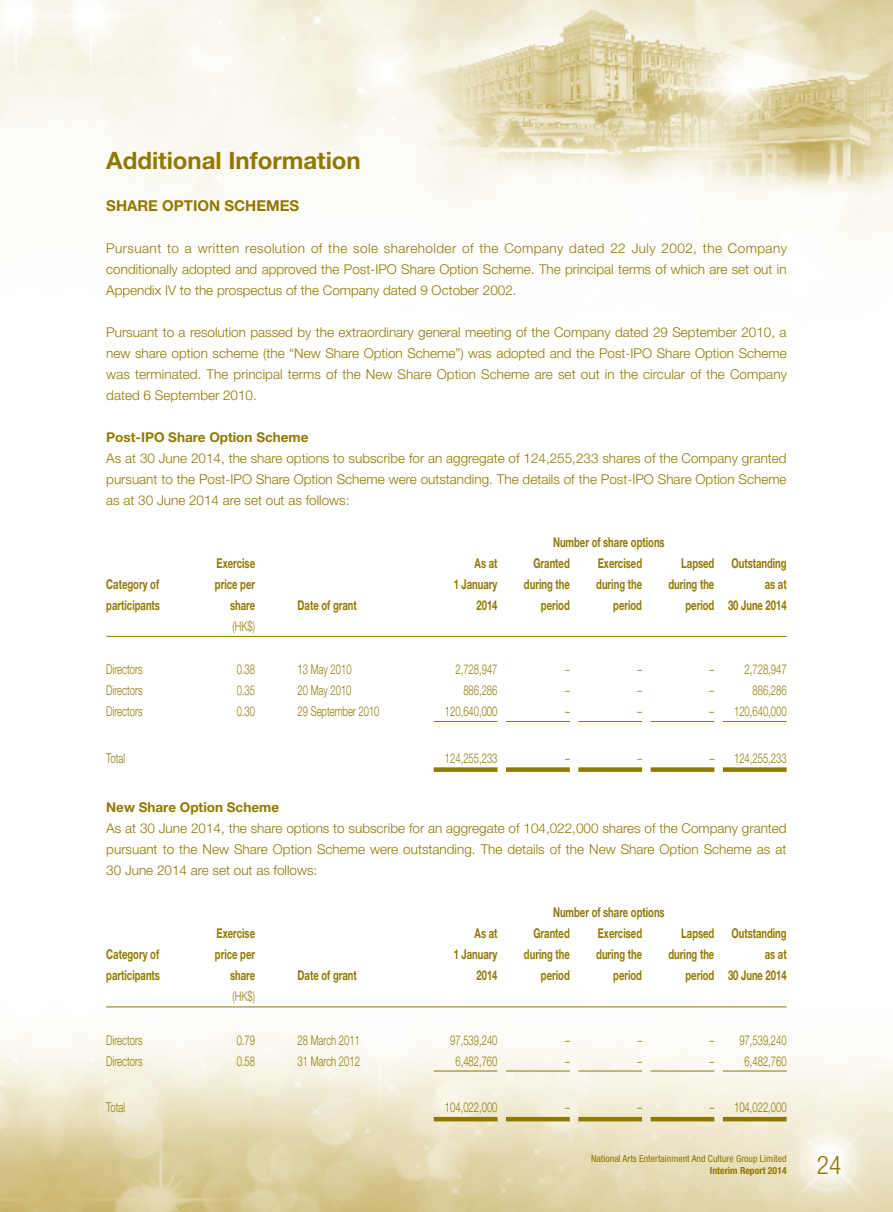
<style>
.page{position:relative;width:893px;height:1212px;background:#fff}
.page>*{position:absolute;margin:0;border:0;box-sizing:border-box;transform-origin:0 0}
.t1{font:300 condensed 25.5px "Helvetica Neue LT Std";color:#917800}
.t2{font:700 24px "Helvetica Neue LT Std";color:#917800}
.t3{font:700 15px "Helvetica Neue LT Std";color:#917800}
.t4{font:300 13.5px/21px "Helvetica Neue LT Std";color:#917800;text-align:justify}
.t5{font:700 13.5px "Helvetica Neue LT Std";color:#917800;scale:.7 1}
.t6{font:300 13.5px "Helvetica Neue LT Std";color:#917800;scale:.7 1}
.t7{font:700 13.5px "Helvetica Neue LT Std";color:#917800}
.t8{font:condensed 9.75px "Helvetica Neue LT Std";color:#917800}
.t9{font:700 condensed 9.75px "Helvetica Neue LT Std";color:#917800}
</style>
<div class="page">
<img style="left:1px;top:0;width:892px;height:1212px">
<hr style="left:106px;top:636px;width:681px;height:1px;background:#917800">
<hr style="left:106px;top:1006px;width:681px;height:1px;background:#917800">
<hr style="left:434px;top:721px;width:63px;height:1px;background:#917800">
<hr style="left:506px;top:721px;width:64px;height:1px;background:#917800">
<hr style="left:578px;top:721px;width:64px;height:1px;background:#917800">
<hr style="left:651px;top:721px;width:63px;height:1px;background:#917800">
<hr style="left:723px;top:721px;width:64px;height:1px;background:#917800">
<div style="left:434px;top:767px;width:63px;height:5px;background:#917800"></div>
<div style="left:506px;top:767px;width:64px;height:5px;background:#917800"></div>
<div style="left:578px;top:767px;width:64px;height:5px;background:#917800"></div>
<div style="left:651px;top:767px;width:63px;height:5px;background:#917800"></div>
<div style="left:723px;top:767px;width:64px;height:5px;background:#917800"></div>
<hr style="left:434px;top:1070px;width:63px;height:1px;background:#917800">
<hr style="left:506px;top:1070px;width:64px;height:1px;background:#917800">
<hr style="left:578px;top:1070px;width:64px;height:1px;background:#917800">
<hr style="left:651px;top:1070px;width:63px;height:1px;background:#917800">
<hr style="left:723px;top:1070px;width:64px;height:1px;background:#917800">
<hr style="left:434px;top:1117px;width:63px;height:4px;background:#917800">
<hr style="left:506px;top:1117px;width:64px;height:4px;background:#917800">
<hr style="left:578px;top:1117px;width:64px;height:4px;background:#917800">
<hr style="left:651px;top:1117px;width:63px;height:4px;background:#917800">
<hr style="left:723px;top:1117px;width:64px;height:4px;background:#917800">
<h2 class="t2" style="left:106px;top:145px;width:256px">Additional Information</h2>
<p class="t3" style="left:106px;top:196px;width:194px">SHARE OPTION SCHEMES</p>
<p class="t4" style="left:106px;top:237px;width:682px">Pursuant to a written resolution of the sole shareholder of the Company dated 22 July 2002, the Company conditionally adopted and approved the Post-IPO Share Option Scheme. The principal terms of which are set out in Appendix IV to the prospectus of the Company dated 9 October 2002.</p>
<p class="t4" style="left:106px;top:321px;width:682px">Pursuant to a resolution passed by the extraordinary general meeting of the Company dated 29 September 2010, a new share option scheme (the “New Share Option Scheme”) was adopted and the Post-IPO Share Option Scheme was terminated. The principal terms of the New Share Option Scheme are set out in the circular of the Company dated 6 September 2010.</p>
<p class="t7" style="left:106px;top:429px;width:204px">Post-IPO Share Option Scheme</p>
<p class="t4" style="left:106px;top:447px;width:682px">As at 30 June 2014, the share options to subscribe for an aggregate of 124,255,233 shares of the Company granted pursuant to the Post-IPO Share Option Scheme were outstanding. The details of the Post-IPO Share Option Scheme as at 30 June 2014 are set out as follows:</p>
<p class="t5" style="left:553px;top:534px;width:161px">Number of share options</p>
<p class="t5" style="left:217px;top:555px;width:56px">Exercise</p>
<p class="t5" style="left:475px;top:555px;width:34px">As at</p>
<p class="t5" style="left:533px;top:555px;width:54px">Granted</p>
<p class="t5" style="left:598px;top:555px;width:65px">Exercised</p>
<p class="t5" style="left:681px;top:555px;width:49px">Lapsed</p>
<p class="t5" style="left:731px;top:555px;width:81px">Outstanding</p>
<p class="t5" style="left:106px;top:576px;width:77px">Category of</p>
<p class="t5" style="left:215px;top:576px;width:59px">price per</p>
<p class="t5" style="left:454px;top:576px;width:64px">1 January</p>
<p class="t5" style="left:524px;top:576px;width:67px">during the</p>
<p class="t5" style="left:596px;top:576px;width:67px">during the</p>
<p class="t5" style="left:668px;top:576px;width:67px">during the</p>
<p class="t5" style="left:765px;top:576px;width:33px">as at</p>
<p class="t5" style="left:106px;top:597px;width:78px">participants</p>
<p class="t5" style="left:230px;top:597px;width:37px">share</p>
<p class="t5" style="left:298px;top:597px;width:86px">Date of grant</p>
<p class="t5" style="left:476px;top:597px;width:32px">2014</p>
<p class="t5" style="left:541px;top:597px;width:43px">period</p>
<p class="t5" style="left:613px;top:597px;width:43px">period</p>
<p class="t5" style="left:685px;top:597px;width:146px">period 30 June 2014</p>
<p class="t6" style="left:233px;top:618px;width:34px">(HK$)</p>
<p class="t6" style="left:106px;top:661px;width:54px">Directors</p>
<p class="t6" style="left:237px;top:661px;width:28px">0.38</p>
<p class="t6" style="left:298px;top:661px;width:79px">13 May 2010</p>
<p class="t6" style="left:455px;top:661px;width:62px">2,728,947</p>
<p class="t6" style="left:565px;top:661px;width:8px">–</p>
<p class="t6" style="left:637px;top:661px;width:8px">–</p>
<p class="t6" style="left:710px;top:661px;width:112px">– 2,728,947</p>
<p class="t6" style="left:106px;top:682px;width:54px">Directors</p>
<p class="t6" style="left:237px;top:682px;width:28px">0.35</p>
<p class="t6" style="left:298px;top:682px;width:79px">20 May 2010</p>
<p class="t6" style="left:463px;top:682px;width:50px">886,286</p>
<p class="t6" style="left:565px;top:682px;width:8px">–</p>
<p class="t6" style="left:637px;top:682px;width:8px">–</p>
<p class="t6" style="left:710px;top:682px;width:8px">–</p>
<p class="t6" style="left:752px;top:682px;width:50px">886,286</p>
<p class="t6" style="left:106px;top:703px;width:54px">Directors</p>
<p class="t6" style="left:237px;top:703px;width:28px">0.30</p>
<p class="t6" style="left:298px;top:703px;width:119px">29 September 2010</p>
<p class="t6" style="left:445px;top:703px;width:77px">120,640,000</p>
<p class="t6" style="left:565px;top:703px;width:8px">–</p>
<p class="t6" style="left:637px;top:703px;width:8px">–</p>
<p class="t6" style="left:710px;top:703px;width:112px">– 120,640,000</p>
<p class="t6" style="left:106px;top:750px;width:29px">Total</p>
<p class="t6" style="left:445px;top:750px;width:77px">124,255,233</p>
<p class="t6" style="left:565px;top:750px;width:8px">–</p>
<p class="t6" style="left:637px;top:750px;width:8px">–</p>
<p class="t6" style="left:710px;top:750px;width:112px">– 124,255,233</p>
<p class="t7" style="left:106px;top:799px;width:174px">New Share Option Scheme</p>
<p class="t4" style="left:106px;top:818px;width:682px">As at 30 June 2014, the share options to subscribe for an aggregate of 104,022,000 shares of the Company granted pursuant to the New Share Option Scheme were outstanding. The details of the New Share Option Scheme as at 30 June 2014 are set out as follows:</p>
<p class="t5" style="left:553px;top:904px;width:161px">Number of share options</p>
<p class="t5" style="left:217px;top:925px;width:56px">Exercise</p>
<p class="t5" style="left:475px;top:925px;width:34px">As at</p>
<p class="t5" style="left:533px;top:925px;width:54px">Granted</p>
<p class="t5" style="left:598px;top:925px;width:65px">Exercised</p>
<p class="t5" style="left:681px;top:925px;width:49px">Lapsed</p>
<p class="t5" style="left:731px;top:925px;width:81px">Outstanding</p>
<p class="t5" style="left:106px;top:946px;width:77px">Category of</p>
<p class="t5" style="left:215px;top:946px;width:59px">price per</p>
<p class="t5" style="left:454px;top:946px;width:64px">1 January</p>
<p class="t5" style="left:524px;top:946px;width:67px">during the</p>
<p class="t5" style="left:596px;top:946px;width:67px">during the</p>
<p class="t5" style="left:668px;top:946px;width:67px">during the</p>
<p class="t5" style="left:765px;top:946px;width:33px">as at</p>
<p class="t5" style="left:106px;top:967px;width:78px">participants</p>
<p class="t5" style="left:230px;top:967px;width:37px">share</p>
<p class="t5" style="left:298px;top:967px;width:86px">Date of grant</p>
<p class="t5" style="left:476px;top:967px;width:32px">2014</p>
<p class="t5" style="left:541px;top:967px;width:43px">period</p>
<p class="t5" style="left:613px;top:967px;width:43px">period</p>
<p class="t5" style="left:685px;top:967px;width:146px">period 30 June 2014</p>
<p class="t6" style="left:233px;top:988px;width:34px">(HK$)</p>
<p class="t6" style="left:106px;top:1032px;width:54px">Directors</p>
<p class="t6" style="left:237px;top:1032px;width:28px">0.79</p>
<p class="t6" style="left:298px;top:1032px;width:91px">28 March 2011</p>
<p class="t6" style="left:450px;top:1032px;width:69px">97,539,240</p>
<p class="t6" style="left:565px;top:1032px;width:8px">–</p>
<p class="t6" style="left:637px;top:1032px;width:8px">–</p>
<p class="t6" style="left:710px;top:1032px;width:112px">– 97,539,240</p>
<p class="t6" style="left:106px;top:1053px;width:54px">Directors</p>
<p class="t6" style="left:237px;top:1053px;width:28px">0.58</p>
<p class="t6" style="left:298px;top:1053px;width:91px">31 March 2012</p>
<p class="t6" style="left:455px;top:1053px;width:62px">6,482,760</p>
<p class="t6" style="left:565px;top:1053px;width:8px">–</p>
<p class="t6" style="left:637px;top:1053px;width:8px">–</p>
<p class="t6" style="left:710px;top:1053px;width:112px">– 6,482,760</p>
<p class="t6" style="left:106px;top:1099px;width:29px">Total</p>
<p class="t6" style="left:445px;top:1099px;width:77px">104,022,000</p>
<p class="t6" style="left:565px;top:1099px;width:8px">–</p>
<p class="t6" style="left:637px;top:1099px;width:8px">–</p>
<p class="t6" style="left:710px;top:1099px;width:112px">– 104,022,000</p>
<p class="t8" style="left:591px;top:1152px;width:197px">National Arts Entertainment And Culture Group Limited</p>
<p class="t9" style="left:710px;top:1164px;width:78px">Interim Report 2014</p>
<h1 class="t1" style="left:817px;top:1150px;width:26px">24</h1>
</div>
